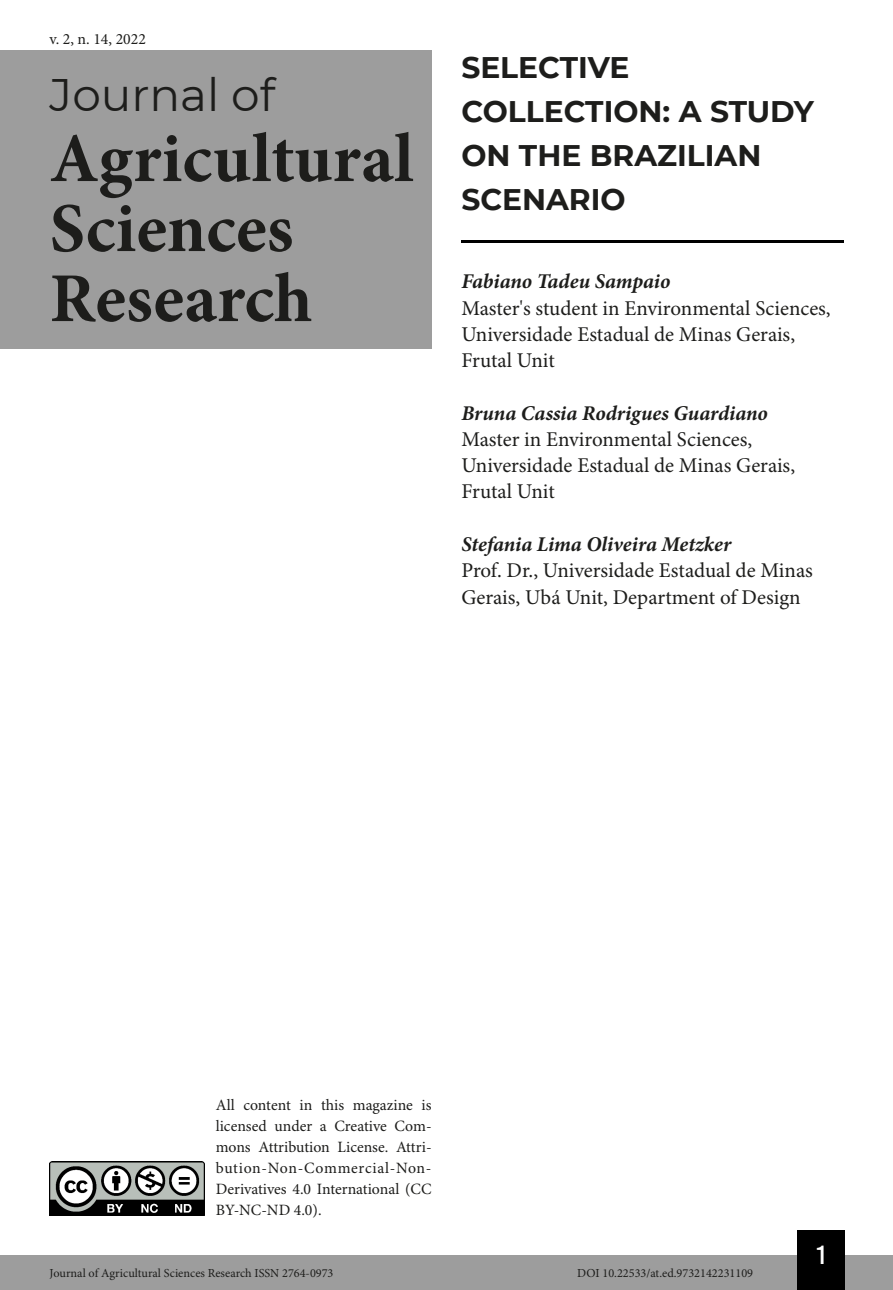
<style>
.page{position:relative;width:893px;height:1290px;background:#fff}
.page>*{position:absolute;margin:0;border:0;box-sizing:border-box;transform-origin:0 0}
.t1{font:700 70px/70px "Minion Pro";color:#1d1d1b}
.t2{font:45.5px "Montserrat";color:#1d1d1b}
.t3{font:700 29.75px/43.8px "Montserrat";color:#1d1d1b}
.t4{font:26.25px "Bebas Kai";color:#fff}
.t5{font:21px/26.2px "Minion Pro";color:#1d1d1b}
.t6{font:italic 700 21px "Minion Pro";letter-spacing:-.005em;color:#1d1d1b}
.t7{font:15.75px/21px "Minion Pro";color:#1d1d1b;text-align:justify}
.t8{font:12.25px "Minion Pro";color:#1d1d1b}
</style>
<div class="page">
<div style="left:0;top:1255px;width:893px;height:35px;background:#9d9d9d"></div>
<div style="left:797px;top:1230px;width:48px;height:60px;background:#000"></div>
<img style="left:50px;top:1161px;width:154px;height:54px">
<div style="left:0;top:50px;width:432px;height:298px;background:#9d9d9d"></div>
<hr style="left:461px;top:241px;width:382px;height:2px;background:#000">
<p class="t7" style="left:50px;top:29px;width:98px">v. 2, n. 14, 2022</p>
<h2 class="t2" style="left:50px;top:64px;width:227px">Journal of</h2>
<h1 class="t1" style="left:50px;top:123px;width:366px">Agricultural<br>Sciences<br>Research</h1>
<h3 class="t3" style="left:461px;top:44px;width:354px">SELECTIVE<br>COLLECTION: A STUDY<br>ON THE BRAZILIAN<br>SCENARIO</h3>
<p class="t6" style="left:461px;top:267px;width:211px">Fabiano Tadeu Sampaio</p>
<p class="t5" style="left:461px;top:296px;width:371px">Master's student in Environmental Sciences,<br>Universidade Estadual de Minas Gerais,<br>Frutal Unit</p>
<p class="t6" style="left:461px;top:398px;width:308px">Bruna Cassia Rodrigues Guardiano</p>
<p class="t5" style="left:461px;top:427px;width:335px">Master in Environmental Sciences,<br>Universidade Estadual de Minas Gerais,<br>Frutal Unit</p>
<p class="t6" style="left:461px;top:529px;width:271px">Stefania Lima Oliveira Metzker</p>
<p class="t5" style="left:461px;top:558px;width:353px">Prof. Dr., Universidade Estadual de Minas<br>Gerais, Ubá Unit, Department of Design</p>
<p class="t7" style="left:216px;top:1095px;width:217px">All content in this magazine is licensed under a Creative Com&shy;mons Attribution License. Attri&shy;bution-Non-Commercial-Non-Derivatives 4.0 International (CC BY-NC-ND 4.0).</p>
<p class="t4" style="left:817px;top:1241px;width:10px">1</p>
<p class="t8" style="left:50px;top:1266px;width:285px">Journal of Agricultural Sciences Research ISSN 2764-0973</p>
<p class="t8" style="left:577px;top:1266px;width:177px">DOI 10.22533/at.ed.9732142231109</p>
</div>
